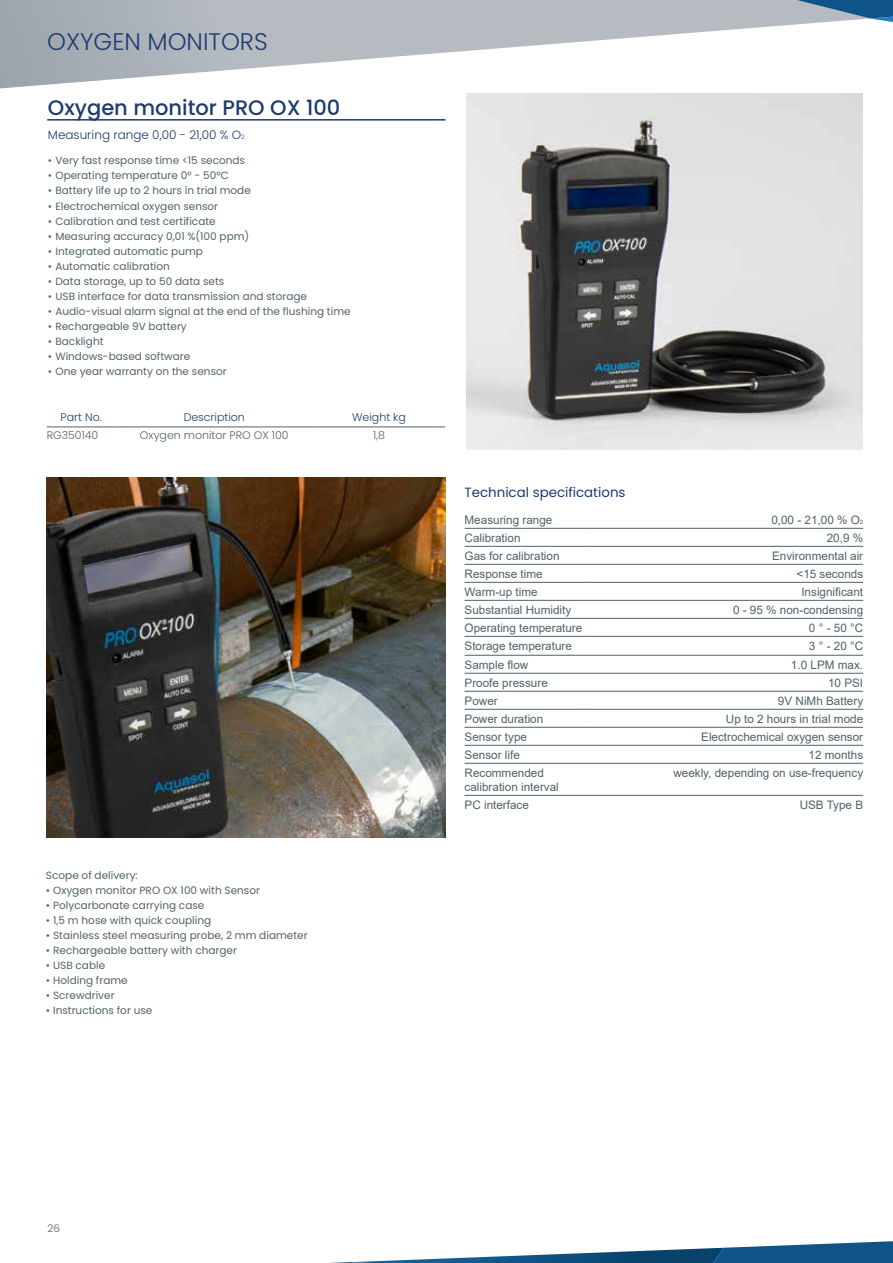
<style>
.page{position:relative;width:893px;height:1263px;background:#fff}
.page>*{position:absolute;margin:0;border:0;box-sizing:border-box;transform-origin:0 0}
.t1{font:300 24px "Poppins";color:#1d3b6f}
.t2{font:500 21px "Poppins";color:#1d3b6f}
.t3{font:13.35px "Poppins";color:#1d3b6f}
.t4{font:300 12px "Poppins";color:#1d3b6f}
.t5{font:11.7px/14.1px "Arial";color:#526167}
.t6{font:300 10.95px "Poppins";color:#526167}
.t7{font:300 10.95px "Poppins";color:#1d3b6f}
.t8{font:10.5px "Poppins";color:#526167}
.t9{font:300 10.5px "Poppins";color:#526167}
.s1{font-size:6px}
</style>
<div class="page">
<svg style="left:330px;top:1241px;width:563px;height:22px"></svg>
<svg style="left:0;top:0;width:825px;height:88px"></svg>
<svg style="left:797px;top:0;width:96px;height:22px;background:#6088a8"></svg>
<hr style="left:47px;top:427px;width:69px;height:1px;background:#526167">
<hr style="left:116px;top:427px;width:197px;height:1px;background:#526167">
<hr style="left:313px;top:427px;width:132px;height:1px;background:#526167">
<hr style="left:47px;top:119px;width:399px;height:2px;background:#1d3b6f">
<img style="left:467px;top:94px;width:395px;height:356px">
<hr style="left:465px;top:546px;width:125px;height:1px;background:#526167">
<hr style="left:590px;top:546px;width:273px;height:1px;background:#526167">
<hr style="left:465px;top:564px;width:125px;height:1px;background:#526167">
<hr style="left:590px;top:564px;width:273px;height:1px;background:#526167">
<hr style="left:465px;top:582px;width:125px;height:1px;background:#526167">
<hr style="left:590px;top:582px;width:273px;height:1px;background:#526167">
<hr style="left:465px;top:618px;width:125px;height:1px;background:#526167">
<hr style="left:590px;top:618px;width:273px;height:1px;background:#526167">
<hr style="left:465px;top:636px;width:125px;height:1px;background:#526167">
<hr style="left:590px;top:636px;width:273px;height:1px;background:#526167">
<hr style="left:465px;top:655px;width:125px;height:1px;background:#526167">
<hr style="left:590px;top:655px;width:273px;height:1px;background:#526167">
<hr style="left:465px;top:673px;width:125px;height:1px;background:#526167">
<hr style="left:590px;top:673px;width:273px;height:1px;background:#526167">
<hr style="left:465px;top:691px;width:125px;height:1px;background:#526167">
<hr style="left:590px;top:691px;width:273px;height:1px;background:#526167">
<hr style="left:465px;top:727px;width:125px;height:1px;background:#526167">
<hr style="left:590px;top:727px;width:273px;height:1px;background:#526167">
<hr style="left:465px;top:745px;width:125px;height:1px;background:#526167">
<hr style="left:590px;top:745px;width:273px;height:1px;background:#526167">
<hr style="left:465px;top:763px;width:125px;height:1px;background:#526167">
<hr style="left:590px;top:763px;width:273px;height:1px;background:#526167">
<hr style="left:465px;top:528px;width:125px;height:1px;background:#526167">
<hr style="left:590px;top:528px;width:273px;height:1px;background:#526167">
<hr style="left:465px;top:795px;width:125px;height:1px;background:#526167">
<hr style="left:590px;top:795px;width:273px;height:1px;background:#526167">
<hr style="left:465px;top:600px;width:125px;height:1px;background:#526167">
<hr style="left:590px;top:600px;width:273px;height:1px;background:#526167">
<hr style="left:465px;top:709px;width:125px;height:1px;background:#526167">
<hr style="left:590px;top:709px;width:273px;height:1px;background:#526167">
<img style="left:47px;top:477px;width:398px;height:361px">
<h1 class="t1" style="left:47px;top:28px;width:222px">OXYGEN MONITORS</h1>
<h2 class="t2" style="left:48px;top:95px;width:294px">Oxygen monitor PRO OX 100</h2>
<p class="t8" style="left:48px;top:155px;width:199px">• Very fast response time &lt;15 seconds</p>
<p class="t8" style="left:48px;top:170px;width:182px">• Operating temperature 0° - 50°C</p>
<p class="t8" style="left:48px;top:185px;width:204px">• Battery life up to 2 hours in trial mode</p>
<p class="t8" style="left:48px;top:200px;width:172px">• Electrochemical oxygen sensor</p>
<p class="t8" style="left:48px;top:215px;width:169px">• Calibration and test certificate</p>
<p class="t8" style="left:48px;top:230px;width:203px">• Measuring accuracy 0,01 %(100 ppm)</p>
<p class="t8" style="left:48px;top:245px;width:157px">• Integrated automatic pump</p>
<p class="t8" style="left:48px;top:260px;width:123px">• Automatic calibration</p>
<p class="t8" style="left:48px;top:275px;width:178px">• Data storage, up to 50 data sets</p>
<p class="t8" style="left:48px;top:290px;width:261px">• USB interface for data transmission and storage</p>
<p class="t8" style="left:48px;top:305px;width:304px">• Audio-visual alarm signal at the end of the flushing time</p>
<p class="t8" style="left:48px;top:320px;width:140px">• Rechargeable 9V battery</p>
<p class="t8" style="left:48px;top:335px;width:57px">• Backlight</p>
<p class="t8" style="left:48px;top:350px;width:144px">• Windows-based software</p>
<p class="t8" style="left:48px;top:365px;width:180px">• One year warranty on the sensor</p>
<p class="t4" style="left:48px;top:128px;width:198px">Measuring range 0,00 - 21,00 % O<span class="s1">2</span></p>
<p class="t7" style="left:61px;top:411px;width:43px">Part No.</p>
<p class="t7" style="left:184px;top:411px;width:63px">Description</p>
<p class="t7" style="left:352px;top:411px;width:55px">Weight kg</p>
<p class="t6" style="left:47px;top:428px;width:53px">RG350140</p>
<p class="t6" style="left:140px;top:428px;width:150px">Oxygen monitor PRO OX 100</p>
<p class="t6" style="left:373px;top:428px;width:13px">1,8</p>
<p class="t8" style="left:46px;top:869px;width:93px">Scope of delivery:</p>
<p class="t8" style="left:46px;top:884px;width:216px">• Oxygen monitor PRO OX 100 with Sensor</p>
<p class="t8" style="left:46px;top:899px;width:160px">• Polycarbonate carrying case</p>
<p class="t8" style="left:46px;top:914px;width:167px">• 1,5 m hose with quick coupling</p>
<p class="t8" style="left:46px;top:929px;width:263px">• Stainless steel measuring probe, 2 mm diameter</p>
<p class="t8" style="left:46px;top:944px;width:192px">• Rechargeable battery with charger</p>
<p class="t8" style="left:46px;top:959px;width:61px">• USB cable</p>
<p class="t8" style="left:46px;top:974px;width:83px">• Holding frame</p>
<p class="t8" style="left:46px;top:989px;width:70px">• Screwdriver</p>
<p class="t8" style="left:46px;top:1004px;width:108px">• Instructions for use</p>
<p class="t3" style="left:465px;top:485px;width:162px">Technical specifications</p>
<p class="t5" style="left:465px;top:512px;width:89px">Measuring range</p>
<p class="t5" style="left:771px;top:512px;width:93px">0,00 - 21,00 % O<span class="s1">2</span></p>
<p class="t5" style="left:465px;top:530px;width:57px">Calibration</p>
<p class="t5" style="left:827px;top:530px;width:38px">20,9 %</p>
<p class="t5" style="left:465px;top:548px;width:96px">Gas for calibration</p>
<p class="t5" style="left:772px;top:548px;width:93px">Environmental air</p>
<p class="t5" style="left:465px;top:566px;width:80px">Response time</p>
<p class="t5" style="left:796px;top:566px;width:68px">&lt;15 seconds</p>
<p class="t5" style="left:465px;top:584px;width:75px">Warm-up time</p>
<p class="t5" style="left:801px;top:584px;width:63px">Insignificant</p>
<p class="t5" style="left:465px;top:602px;width:108px">Substantial Humidity</p>
<p class="t5" style="left:733px;top:602px;width:132px">0 - 95 % non-condensing</p>
<p class="t5" style="left:465px;top:620px;width:119px">Operating temperature</p>
<p class="t5" style="left:809px;top:620px;width:56px">0 ° - 50 °C</p>
<p class="t5" style="left:465px;top:638px;width:109px">Storage temperature</p>
<p class="t5" style="left:809px;top:638px;width:56px">3 ° - 20 °C</p>
<p class="t5" style="left:465px;top:657px;width:65px">Sample flow</p>
<p class="t5" style="left:791px;top:657px;width:74px">1.0 LPM max.</p>
<p class="t5" style="left:465px;top:675px;width:85px">Proofe pressure</p>
<p class="t5" style="left:828px;top:675px;width:37px">10 PSI</p>
<p class="t5" style="left:465px;top:693px;width:35px">Power</p>
<p class="t5" style="left:778px;top:693px;width:87px">9V NiMh Battery</p>
<p class="t5" style="left:465px;top:711px;width:80px">Power duration</p>
<p class="t5" style="left:726px;top:711px;width:139px">Up to 2 hours in trial mode</p>
<p class="t5" style="left:465px;top:729px;width:64px">Sensor type</p>
<p class="t5" style="left:701px;top:729px;width:164px">Electrochemical oxygen sensor</p>
<p class="t5" style="left:465px;top:747px;width:57px">Sensor life</p>
<p class="t5" style="left:808px;top:747px;width:56px">12 months</p>
<p class="t5" style="left:465px;top:765px;width:96px">Recommended calibration interval</p>
<p class="t5" style="left:673px;top:765px;width:191px">weekly, depending on use-frequency</p>
<p class="t5" style="left:465px;top:797px;width:66px">PC interface</p>
<p class="t5" style="left:800px;top:797px;width:65px">USB Type B</p>
<p class="t9" style="left:48px;top:1222px;width:14px">26</p>
</div>
